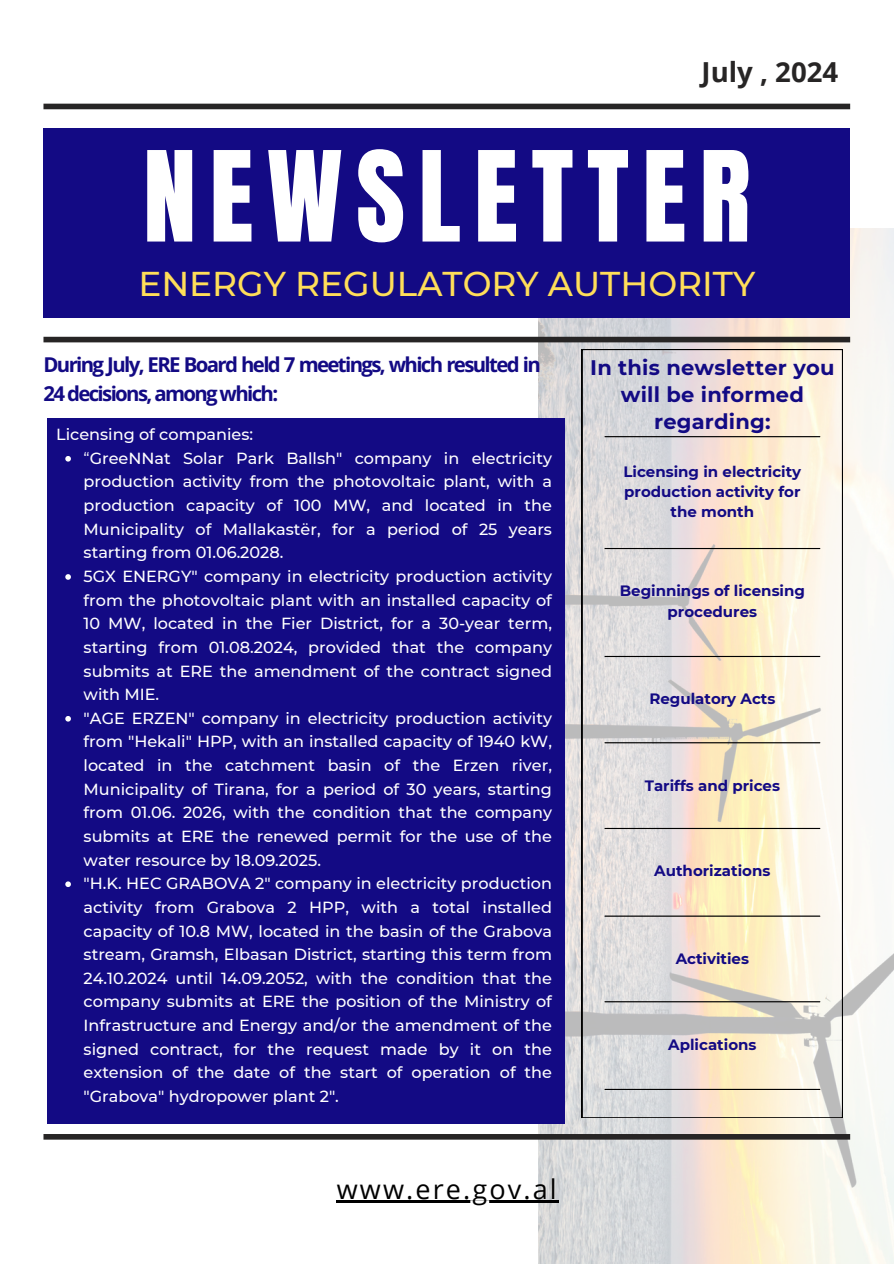
<style>
.page{position:relative;width:894px;height:1264px;background:#fff}
.page>*{position:absolute;margin:0;border:0;box-sizing:border-box;transform-origin:0 0}
.t1{font:106.5px "Anton";letter-spacing:.125em;color:#fff}
.t2{font:500 34.35px "Montserrat";color:#ffde59}
.t3{font:700 27.6px "Open Sans";color:#272525}
.t4{font:27px "Open Sans";letter-spacing:.08em;color:#000}
.t5{font:700 21px/27px "Montserrat";letter-spacing:.01em;color:#130a84;text-align:center}
.t6{font:700 20.4px/29.2px "Open Sans";letter-spacing:-.08em;color:#130a84}
.t7{font:500 16.05px/23.7px "Montserrat";color:#fff;text-align:justify}
.t8{font:700 15px/20.2px "Montserrat";color:#130a84;text-align:center}
.s1{font-weight:400}
</style>
<div class="page">
<div style="left:43px;top:104px;width:806px;height:5px;background:#272525"></div>
<img style="left:538px;top:229px;width:355px;height:1034px">
<div style="left:43px;top:128px;width:806px;height:190px;background:#130a84"></div>
<div style="left:43px;top:337px;width:806px;height:5px;background:#272525"></div>
<div style="left:43px;top:1133px;width:806px;height:6px;background:#272525"></div>
<div style="left:47px;top:418px;width:517px;height:705px;background:#130a84"></div>
<svg style="left:581px;top:349px;width:261px;height:768px;background:#e9e1d3"></svg>
<hr style="left:604px;top:436px;width:215px;height:1px;background:#000">
<hr style="left:604px;top:548px;width:215px;height:1px;background:#000">
<hr style="left:604px;top:656px;width:215px;height:1px;background:#000">
<hr style="left:604px;top:742px;width:215px;height:1px;background:#000">
<hr style="left:604px;top:828px;width:215px;height:1px;background:#000">
<hr style="left:604px;top:915px;width:215px;height:1px;background:#000">
<hr style="left:604px;top:1001px;width:215px;height:1px;background:#000">
<hr style="left:604px;top:1088px;width:215px;height:1px;background:#000">
<hr style="left:337px;top:1200px;width:221px;height:2px;background:#000">
<svg style="left:65px;top:456px;width:6px;height:5px"></svg>
<svg style="left:65px;top:574px;width:6px;height:5px"></svg>
<svg style="left:65px;top:716px;width:6px;height:5px"></svg>
<svg style="left:65px;top:881px;width:6px;height:6px"></svg>
<p class="t3" style="left:701px;top:52px;width:138px">July , 2024</p>
<p class="t1" style="left:143px;top:120px;width:608px">NEWSLETTER</p>
<p class="t2" style="left:138px;top:263px;width:618px">ENERGY REGULATORY AUTHORITY</p>
<p class="t6" style="left:43px;top:349px;width:498px">During July, ERE Board held 7 meetings, which resulted in<br>24 decisions, among which:</p>
<p class="t5" style="left:590px;top:354px;width:246px">In this newsletter you will be informed regarding:</p>
<p class="t7" style="left:56px;top:422px;width:198px">Licensing of companies:</p>
<h5 class="t7" style="left:84px;top:446px;width:469px"><span class="s1">“</span>GreeNNat Solar Park Ballsh" company in electricity production activity from the photovoltaic plant, with a production capacity of 100 MW, and located in the Municipality of Mallakastër, for a period of 25 years starting from 01.06.2028.</h5>
<h6 class="t7" style="left:84px;top:564px;width:469px">5GX ENERGY" company in electricity production activity from the photovoltaic plant with an installed capacity of 10 MW, located in the Fier District, for a 30-year term, starting from 01.08.2024, provided that the company submits at ERE the amendment of the contract signed with MIE.</h6>
<p class="t7" style="left:84px;top:706px;width:469px">"AGE ERZEN" company in electricity production activity from "Hekali" HPP, with an installed capacity of 1940 kW, located in the catchment basin of the Erzen river, Municipality of Tirana, for a period of 30 years, starting from 01.06. 2026, with the condition that the company submits at ERE the renewed permit for the use of the water resource by 18.09.2025.</p>
<p class="t7" style="left:84px;top:871px;width:469px">"H.K. HEC GRABOVA 2" company in electricity production activity from Grabova 2 HPP, with a total installed capacity of 10.8 MW, located in the basin of the Grabova stream, Gramsh, Elbasan District, starting this term from 24.10.2024 until 14.09.2052, with the condition that the company submits at ERE the position of the Ministry of Infrastructure and Energy and/or the amendment of the signed contract, for the request made by it on the extension of the date of the start of operation of the "Grabova" hydropower plant 2".</p>
<h3 class="t8" style="left:623px;top:461px;width:179px">Licensing in electricity production activity for the month</h3>
<h2 class="t8" style="left:619px;top:581px;width:187px">Beginnings of licensing procedures</h2>
<h1 class="t8" style="left:649px;top:688px;width:127px">Regulatory Acts</h1>
<p class="t8" style="left:644px;top:775px;width:137px">Tariffs and prices</p>
<h5 class="t8" style="left:654px;top:860px;width:118px">Authorizations</h5>
<p class="t8" style="left:675px;top:948px;width:75px">Activities</p>
<p class="t8" style="left:668px;top:1034px;width:90px">Aplications</p>
<p class="t4" style="left:337px;top:1169px;width:221px">www.ere.gov.al</p>
</div>
